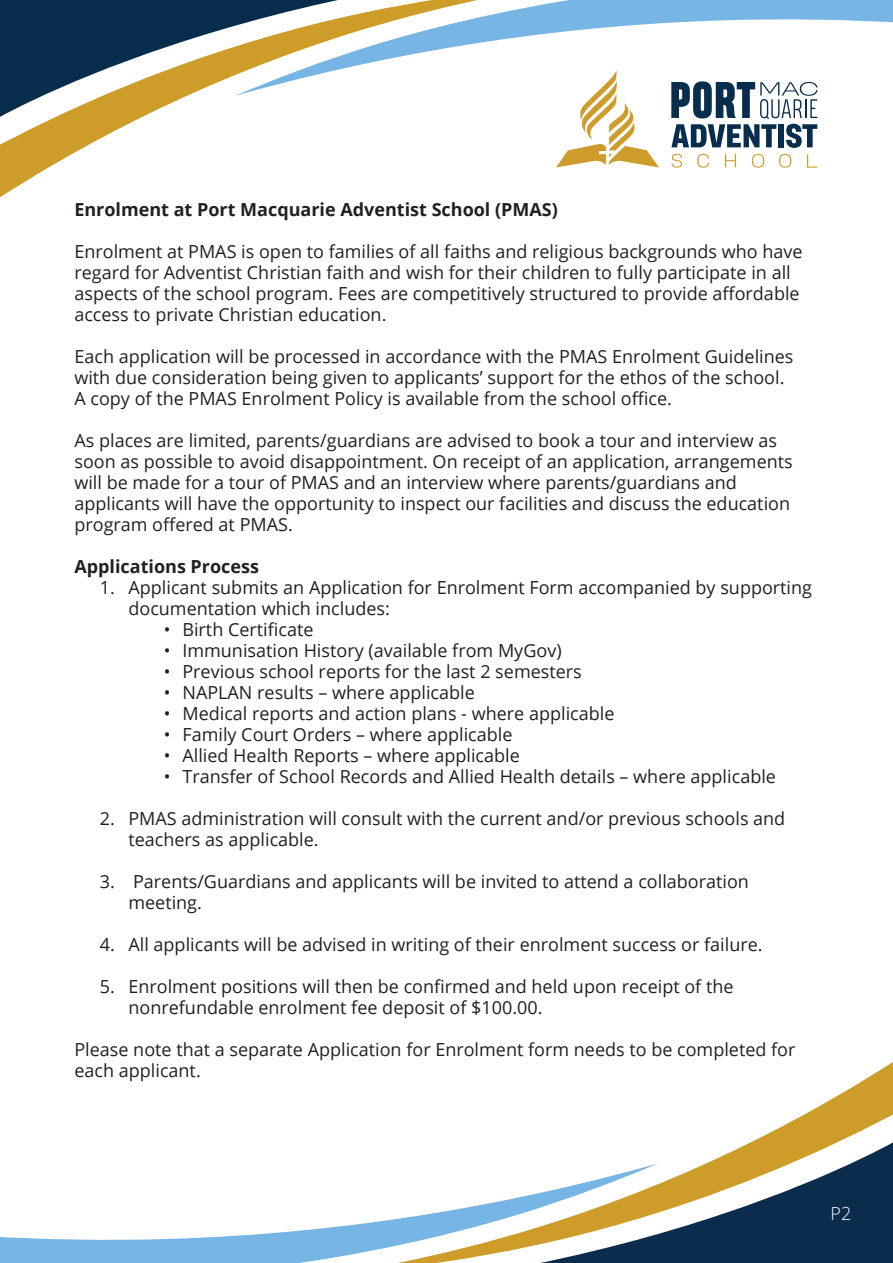
<style>
.page{position:relative;width:893px;height:1263px;background:#fff}
.page>*{position:absolute;margin:0;border:0;box-sizing:border-box;transform-origin:0 0}
.t1{font:18px/21px "Open Sans";color:#231f20}
.t2{font:700 18px "Open Sans";color:#231f20}
.t3{font:300 18px "Open Sans";color:#fff}
</style>
<div class="page">
<svg style="left:671px;top:154px;width:11px;height:14px"></svg>
<svg style="left:697px;top:154px;width:12px;height:14px"></svg>
<svg style="left:725px;top:154px;width:11px;height:13px"></svg>
<svg style="left:752px;top:154px;width:12px;height:14px"></svg>
<svg style="left:779px;top:154px;width:12px;height:14px"></svg>
<svg style="left:807px;top:154px;width:10px;height:14px"></svg>
<svg style="left:557px;top:124px;width:102px;height:43px"></svg>
<svg style="left:671px;top:96px;width:147px;height:52px"></svg>
<svg style="left:658px;top:1062px;width:235px;height:201px"></svg>
<svg style="left:0;top:1163px;width:658px;height:100px"></svg>
<svg style="left:580px;top:96px;width:117px;height:28px"></svg>
<svg style="left:0;top:0;width:557px;height:198px"></svg>
<svg style="left:235px;top:0;width:658px;height:96px"></svg>
<p class="t2" style="left:74px;top:196px;width:485px">Enrolment at Port Macquarie Adventist School (PMAS)</p>
<p class="t1" style="left:74px;top:240px;width:730px">Enrolment at PMAS is open to families of all faiths and religious backgrounds who have</p>
<p class="t1" style="left:74px;top:261px;width:718px">regard for Adventist Christian faith and wish for their children to fully participate in all</p>
<p class="t1" style="left:74px;top:282px;width:727px">aspects of the school program. Fees are competitively structured to provide affordable</p>
<p class="t1" style="left:74px;top:303px;width:314px">access to private Christian education.</p>
<p class="t1" style="left:74px;top:345px;width:721px">Each application will be processed in accordance with the PMAS Enrolment Guidelines</p>
<p class="t1" style="left:74px;top:366px;width:711px">with due consideration being given to applicants’ support for the ethos of the school.<br>A copy of the PMAS Enrolment Policy is available from the school office.</p>
<p class="t1" style="left:74px;top:429px;width:720px">As places are limited, parents/guardians are advised to book a tour and interview as soon as possible to avoid disappointment. On receipt of an application, arrangements will be made for a tour of PMAS and an interview where parents/guardians and applicants will have the opportunity to inspect our facilities and discuss the education program offered at PMAS.</p>
<p class="t2" style="left:74px;top:553px;width:186px">Applications Process</p>
<p class="t1" style="left:100px;top:576px;width:714px">1. Applicant submits an Application for Enrolment Form accompanied by supporting</p>
<p class="t1" style="left:128px;top:597px;width:263px">documentation which includes:</p>
<p class="t1" style="left:164px;top:618px;width:151px">• Birth Certificate</p>
<p class="t1" style="left:164px;top:639px;width:399px">• Immunisation History (available from MyGov)</p>
<p class="t1" style="left:164px;top:660px;width:420px">• Previous school reports for the last 2 semesters</p>
<p class="t1" style="left:164px;top:681px;width:313px">• NAPLAN results – where applicable</p>
<p class="t1" style="left:164px;top:702px;width:452px">• Medical reports and action plans - where applicable</p>
<p class="t1" style="left:164px;top:723px;width:350px">• Family Court Orders – where applicable</p>
<p class="t1" style="left:164px;top:744px;width:358px">• Allied Health Reports – where applicable</p>
<p class="t1" style="left:164px;top:765px;width:614px">• Transfer of School Records and Allied Health details – where applicable</p>
<p class="t1" style="left:100px;top:807px;width:687px">2. PMAS administration will consult with the current and/or previous schools and</p>
<p class="t1" style="left:128px;top:828px;width:192px">teachers as applicable.</p>
<p class="t1" style="left:128px;top:870px;width:622px;text-indent:-28px">3. Parents/Guardians and applicants will be invited to attend a collaboration meeting.</p>
<p class="t1" style="left:100px;top:933px;width:664px">4. All applicants will be advised in writing of their enrolment success or failure.</p>
<p class="t1" style="left:128px;top:975px;width:607px;text-indent:-28px">5. Enrolment positions will then be confirmed and held upon receipt of the nonrefundable enrolment fee deposit of $100.00.</p>
<p class="t1" style="left:74px;top:1038px;width:723px">Please note that a separate Application for Enrolment form needs to be completed for each applicant.</p>
<p class="t3" style="left:830px;top:1201px;width:22px">P2</p>
</div>
